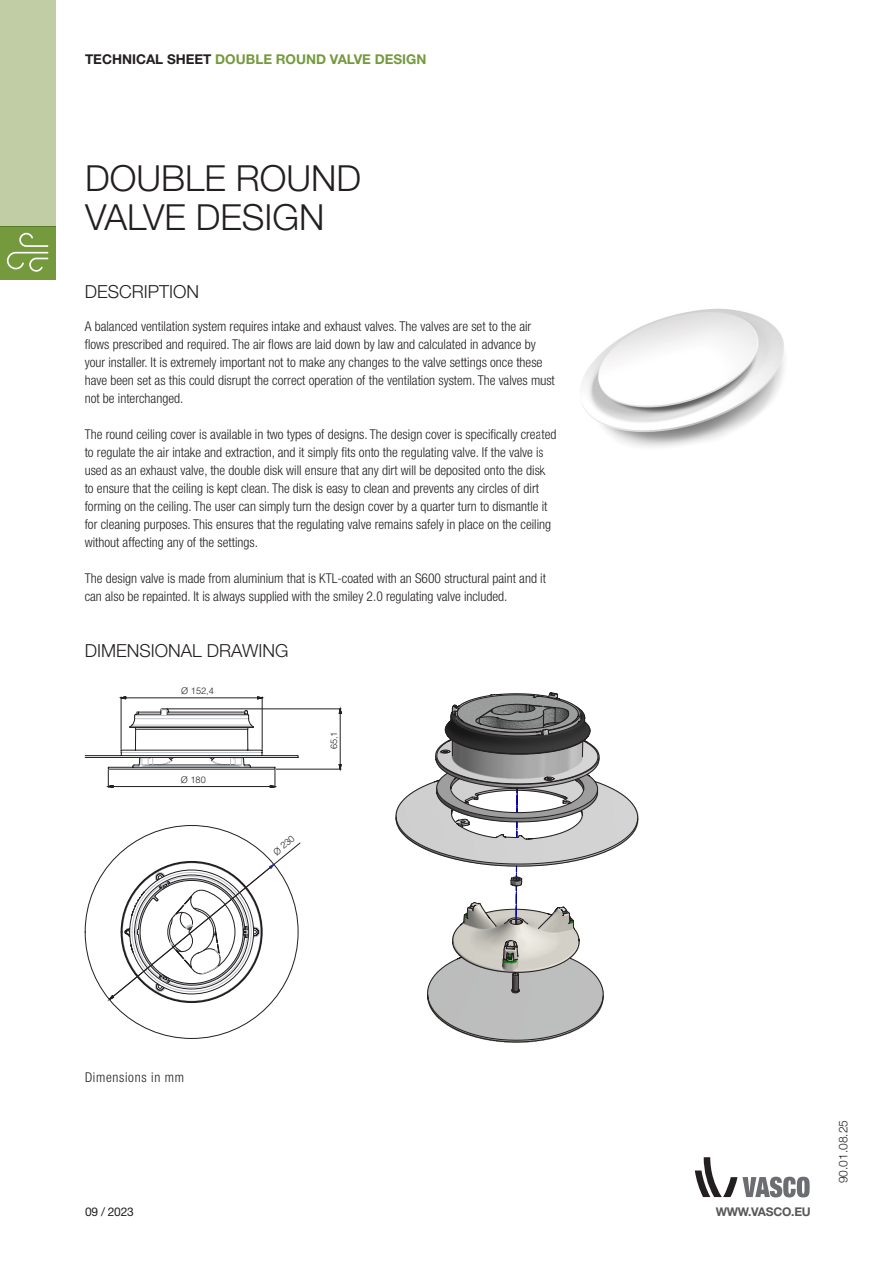
<style>
.page{position:relative;width:893px;height:1263px;background:#fff}
.page>*{position:absolute;margin:0;border:0;box-sizing:border-box;transform-origin:0 0}
.t1{font:300 36px/39px "Helvetica Neue LT Std";color:#231f20}
.t2{font:300 18px "Helvetica Neue LT Std";color:#231f20}
.t3{font:300 condensed 13.5px/18px "Helvetica Neue LT Std";color:#231f20}
.t4{font:700 13.5px "Helvetica Neue LT Std";color:#759a3d}
.t5{font:300 condensed 13.5px "Helvetica Neue LT Std";letter-spacing:.05em;color:#231f20}
.t6{font:700 12px "Helvetica Neue LT Std";letter-spacing:-.02em;color:#57585a}
.t7{font:300 12px "Helvetica Neue LT Std";color:#231f20}
.t8{font:12px "Helvetica Neue LT Std";letter-spacing:-.02em;color:#231f20}
.t9{font:300 9.15px "Helvetica";color:#231f20}
.s1{color:#231f20}
</style>
<div class="page">
<div style="left:0;top:0;width:55px;height:226px;background:#c1cda4"></div>
<div style="left:0;top:226px;width:55px;height:54px;background:#759a3d"></div>
<svg style="left:7px;top:233px;width:41px;height:39px"></svg>
<svg style="left:695px;top:1157px;width:115px;height:40px"></svg>
<img style="left:582px;top:308px;width:202px;height:139px">
<svg style="left:111px;top:1003px;width:161px;height:36px"></svg>
<svg style="left:338px;top:764px;width:4px;height:8px"></svg>
<svg style="left:338px;top:706px;width:4px;height:14px"></svg>
<hr style="left:340px;top:713px;width:1px;height:51px;background:#231f20">
<hr style="left:276px;top:769px;width:65px;height:1px;background:#231f20">
<hr style="left:168px;top:709px;width:173px;height:1px;background:#231f20">
<svg style="left:85px;top:696px;width:216px;height:307px"></svg>
<svg style="left:395px;top:692px;width:243px;height:351px"></svg>
<p class="t4" style="left:85px;top:51px;width:343px"><span class="s1">TECHNICAL SHEET</span> DOUBLE ROUND VALVE DESIGN</p>
<p class="t1" style="left:85px;top:158px;width:278px">DOUBLE ROUND<br>VALVE DESIGN</p>
<p class="t2" style="left:85px;top:280px;width:116px">DESCRIPTION</p>
<p class="t3" style="left:85px;top:317px;width:472px">A balanced ventilation system requires intake and exhaust valves. The valves are set to the air flows prescribed and required. The air flows are laid down by law and calculated in advance by your installer. It is extremely important not to make any changes to the valve settings once these have been set as this could disrupt the correct operation of the ventilation system. The valves must not be interchanged.</p>
<p class="t3" style="left:85px;top:425px;width:473px">The round ceiling cover is available in two types of designs. The design cover is specifically created to regulate the air intake and extraction, and it simply fits onto the regulating valve. If the valve is used as an exhaust valve, the double disk will ensure that any dirt will be deposited onto the disk to ensure that the ceiling is kept clean. The disk is easy to clean and prevents any circles of dirt forming on the ceiling. The user can simply turn the design cover by a quarter turn to dismantle it for cleaning purposes. This ensures that the regulating valve remains safely in place on the ceiling without affecting any of the settings.</p>
<p class="t3" style="left:85px;top:569px;width:463px">The design valve is made from aluminium that is KTL-coated with an S600 structural paint and it can also be repainted. It is always supplied with the smiley 2.0 regulating valve included.</p>
<p class="t2" style="left:85px;top:640px;width:205px">DIMENSIONAL DRAWING</p>
<p class="t9" style="left:181px;top:683px;width:34px">Ø 152,4</p>
<p class="t9" style="left:181px;top:772px;width:26px">Ø 180</p>
<p class="t9" style="left:269px;top:847px;width:26px;rotate:-41deg">Ø 230</p>
<p class="t9" style="left:326px;top:749px;width:19px;rotate:-90deg">65,1</p>
<p class="t5" style="left:85px;top:1070px;width:101px">Dimensions in mm</p>
<p class="t8" style="left:85px;top:1205px;width:50px">09 / 2023</p>
<p class="t6" style="left:716px;top:1204px;width:97px">WWW.VASCO.EU</p>
<p class="t7" style="left:836px;top:1183px;width:65px;rotate:-90deg">90.01.08.25</p>
</div>
